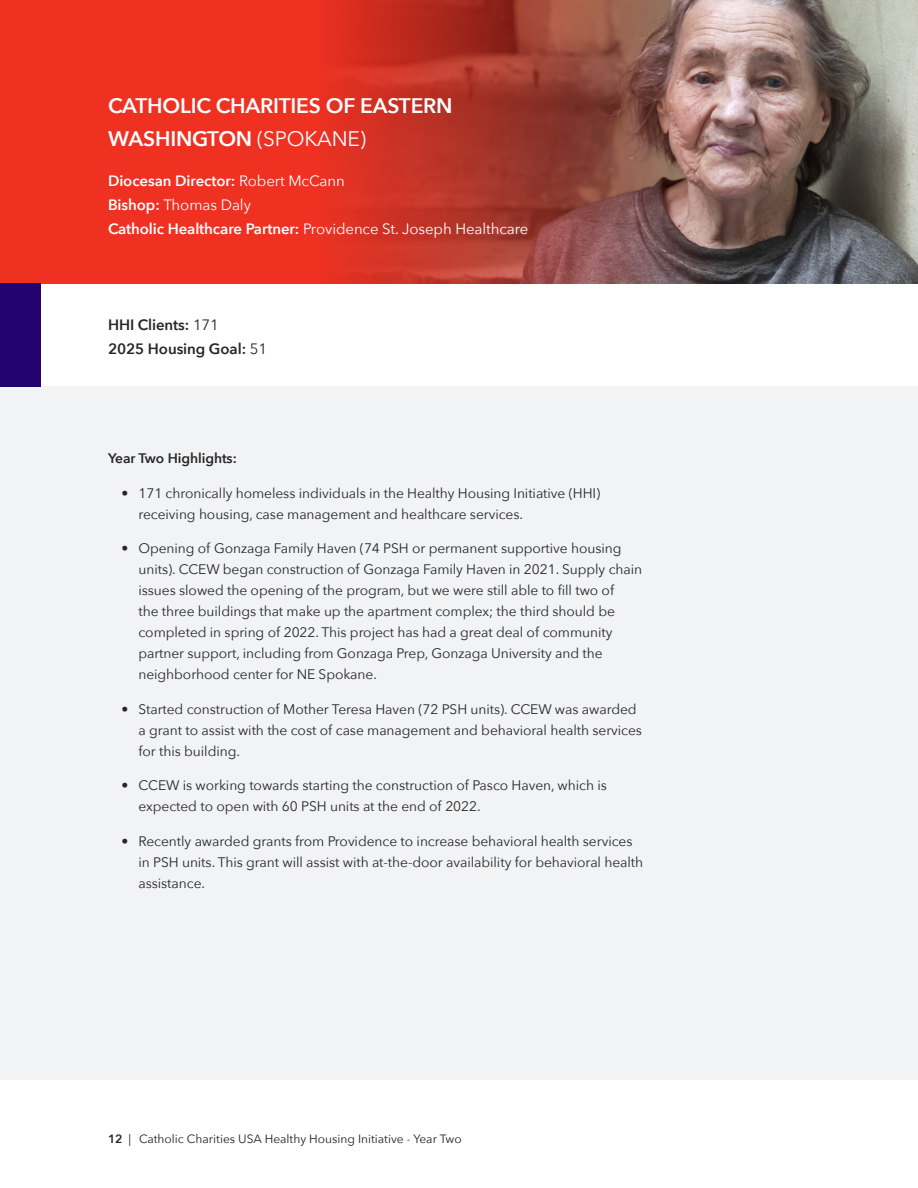
<style>
.page{position:relative;width:918px;height:1188px;background:#fff}
.page>*{position:absolute;margin:0;border:0;box-sizing:border-box;transform-origin:0 0}
.Headers_white{font:600 21px/33px "Avenir Next";letter-spacing:-.01em;color:#fff}
.main_body_text{font:15px "Avenir Next";letter-spacing:-.005em;color:#fff}
.main_body_text-2{font:600 15px "Avenir Next";letter-spacing:-.005em;color:#282526}
.main_body_text-3{font:600 15px "Avenir Next";letter-spacing:-.005em;color:#fff}
.main_body_text-4{font:13.8px/21px "Avenir Next";letter-spacing:-.005em;color:#282526}
.main_body_text-5{font:600 13.8px "Avenir Next";letter-spacing:-.005em;color:#282526}
.t1{font:12px "Avenir Next";color:#231f20}
.t2{font:600 12px "Avenir Next";color:#231f20}
.s1{font-weight:400}
.s2{font-weight:600}
</style>
<div class="page">
<div style="left:0;top:386px;width:918px;height:694px;background:#f2f3f4"></div>
<div style="left:0;top:0;width:918px;height:284px;background:#ef3122"></div>
<img style="left:331px;top:0;width:587px;height:284px">
<div style="left:0;top:284px;width:40px;height:103px;background:#22036f"></div>
<p class="Headers_white" style="left:108px;top:89px;width:346px">CATHOLIC CHARITIES OF EASTERN<br>WASHINGTON <span class="s1">(SPOKANE)</span></p>
<p class="main_body_text-3" style="left:108px;top:168px;width:238px">Diocesan Director: <span class="s1">Robert McCann</span></p>
<p class="main_body_text" style="left:108px;top:193px;width:145px"><span class="s2">Bishop:</span> Thomas Daly</p>
<p class="main_body_text" style="left:108px;top:217px;width:422px"><span class="s2">Catholic Healthcare Partner:</span> Providence St. Joseph Healthcare</p>
<p class="main_body_text-2" style="left:108px;top:311px;width:112px">HHI Clients: <span class="s1">171</span></p>
<p class="main_body_text-2" style="left:108px;top:335px;width:161px">2025 Housing Goal: <span class="s1">51</span></p>
<p class="main_body_text-5" style="left:108px;top:446px;width:130px">Year Two Highlights:</p>
<p class="main_body_text-4" style="left:138px;top:482px;width:463px;text-indent:-17px">• 171 chronically homeless individuals in the Healthy Housing Initiative (HHI) receiving housing, case management and healthcare services.</p>
<p class="main_body_text-4" style="left:138px;top:537px;width:505px;text-indent:-17px">• Opening of Gonzaga Family Haven (74 PSH or permanent supportive housing units). CCEW began construction of Gonzaga Family Haven in 2021. Supply chain issues slowed the opening of the program, but we were still able to fill two of<br>the three buildings that make up the apartment complex; the third should be completed in spring of 2022. This project has had a great deal of community partner support, including from Gonzaga Prep, Gonzaga University and the neighborhood center for NE Spokane.</p>
<p class="main_body_text-4" style="left:138px;top:698px;width:505px;text-indent:-17px">• Started construction of Mother Teresa Haven (72 PSH units). CCEW was awarded a grant to assist with the cost of case management and behavioral health services for this building.</p>
<p class="main_body_text-4" style="left:138px;top:774px;width:470px;text-indent:-17px">• CCEW is working towards starting the construction of Pasco Haven, which is expected to open with 60 PSH units at the end of 2022.</p>
<p class="main_body_text-4" style="left:138px;top:830px;width:506px;text-indent:-17px">• Recently awarded grants from Providence to increase behavioral health services in PSH units. This grant will assist with at-the-door availability for behavioral health assistance.</p>
<p class="t2" style="left:108px;top:1129px;width:25px">12 <span class="s1">|</span></p>
<p class="t1" style="left:139px;top:1129px;width:324px">Catholic Charities USA Healthy Housing Initiative - Year Two</p>
</div>
